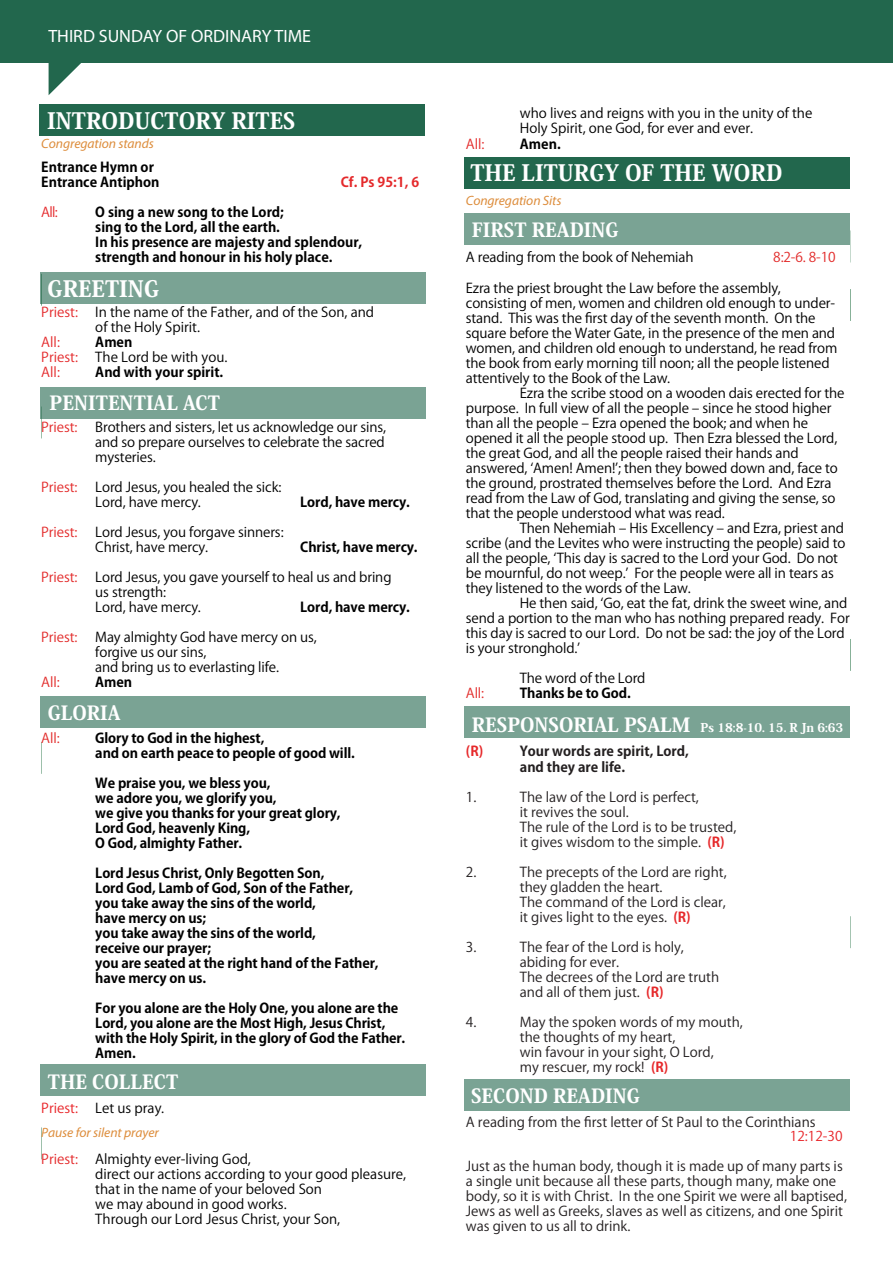
<style>
.page{position:relative;width:893px;height:1263px;background:#fff}
.page>*{position:absolute;margin:0;border:0;box-sizing:border-box;transform-origin:0 0}
.t1{font:800 22.35px "Koz Min Pro";color:#fff}
.t2{font:800 19.35px "Koz Min Pro";color:#fff}
.t3{font:17.85px "Myriad Pro";color:#fff}
.t4{font:13.5px/15px "Koz Go Pro";letter-spacing:-.01em;color:#000}
.t5{font:700 13.5px/15px "Koz Go Pro";letter-spacing:-.01em;color:#000}
.t6{font:13.5px/15px "Koz Go Pro";color:#231f20}
.t7{font:italic 13.5px "Myriad Pro";letter-spacing:-.005em;color:#dd8d3c}
.t8{font:700 13.5px/15.5px "Koz Go Pro";color:#231f20}
.t9{font:13.5px "Koz Go Pro";letter-spacing:-.01em;color:#e32a2a}
.t10{font:13.5px "Koz Go Pro";color:#e4292b}
.t11{font:13.5px "Koz Go Pro";letter-spacing:-.01em;color:#e22b2a}
.t12{font:700 13.5px "Koz Go Pro";color:#e4292b}
.t13{font:13.5px "Koz Go Pro";color:#e8262a}
.t14{font:13.5px "Koz Go Pro";color:#e92428}
.t15{font:13.5px "Koz Go Pro";color:#e5282b}
.t16{font:700 13.5px "Koz Go Pro";color:#e6282a}
.t17{font:800 12px "Koz Min Pro";color:#fff}
.s1{font-size:19.35px}
.s2{font-weight:700;color:#e6282a}
</style>
<div class="page">
<div style="left:0;top:0;width:893px;height:63px;background:#22674d"></div>
<svg style="left:49px;top:63px;width:32px;height:32px"></svg>
<div style="left:40px;top:104px;width:385px;height:32px;background:#22674d"></div>
<div style="left:41px;top:272px;width:385px;height:32px;background:#7aa394"></div>
<div style="left:41px;top:387px;width:385px;height:32px;background:#7aa394"></div>
<div style="left:464px;top:157px;width:386px;height:32px;background:#22674d"></div>
<div style="left:464px;top:213px;width:386px;height:32px;background:#7aa394"></div>
<div style="left:464px;top:706px;width:386px;height:32px;background:#7aa394"></div>
<div style="left:464px;top:1079px;width:386px;height:32px;background:#7aa394"></div>
<div style="left:41px;top:1064px;width:385px;height:32px;background:#7aa394"></div>
<div style="left:41px;top:696px;width:385px;height:32px;background:#7aa394"></div>
<h3 class="t3" style="left:48px;top:25px;width:264px">THIRD SUNDAY OF ORDINARY TIME</h3>
<h1 class="t1" style="left:47px;top:105px;width:250px">INTRODUCTORY RITES</h1>
<p class="t7" style="left:41px;top:135px;width:114px">Congregation stands</p>
<p class="t5" style="left:41px;top:160px;width:120px">Entrance Hymn or<br>Entrance Antiphon</p>
<p class="t12" style="left:341px;top:173px;width:80px">Cf. Ps 95:1, 6</p>
<p class="t15" style="left:41px;top:203px;width:18px">All:</p>
<p class="t5" style="left:95px;top:205px;width:268px">O sing a new song to the Lord;<br>sing to the Lord, all the earth.<br>In his presence are majesty and splendour, strength and honour in his holy place.</p>
<h1 class="t1" style="left:48px;top:272px;width:113px">GREETING</h1>
<p class="t10" style="left:41px;top:303px;width:38px">Priest:</p>
<p class="t4" style="left:95px;top:305px;width:280px">In the name of the Father, and of the Son, and of the Holy Spirit.</p>
<p class="t10" style="left:41px;top:333px;width:20px">All:</p>
<p class="t5" style="left:95px;top:335px;width:39px">Amen</p>
<p class="t10" style="left:41px;top:348px;width:38px">Priest:</p>
<p class="t4" style="left:95px;top:350px;width:134px">The Lord be with you.</p>
<p class="t10" style="left:41px;top:363px;width:20px">All:</p>
<p class="t5" style="left:95px;top:365px;width:129px">And with your spirit.</p>
<h2 class="t2" style="left:50px;top:389px;width:172px">PENITENTIAL ACT</h2>
<p class="t9" style="left:41px;top:419px;width:38px">Priest:</p>
<p class="t4" style="left:95px;top:420px;width:292px;text-align:justify">Brothers and sisters, let us acknowledge our sins, and so prepare ourselves to celebrate the sacred mysteries.</p>
<p class="t9" style="left:41px;top:479px;width:38px">Priest:</p>
<p class="t4" style="left:95px;top:480px;width:187px">Lord Jesus, you healed the sick:<br>Lord, have mercy.</p>
<p class="t5" style="left:300px;top:496px;width:111px">Lord, have mercy.</p>
<p class="t9" style="left:41px;top:524px;width:38px">Priest:</p>
<p class="t4" style="left:95px;top:525px;width:190px">Lord Jesus, you forgave sinners:<br>Christ, have mercy.</p>
<p class="t5" style="left:300px;top:541px;width:119px">Christ, have mercy.</p>
<p class="t9" style="left:41px;top:569px;width:38px">Priest:</p>
<p class="t4" style="left:95px;top:570px;width:298px">Lord Jesus, you gave yourself to heal us and bring us strength:<br>Lord, have mercy.</p>
<p class="t5" style="left:300px;top:601px;width:111px">Lord, have mercy.</p>
<p class="t11" style="left:41px;top:629px;width:38px">Priest:</p>
<p class="t4" style="left:95px;top:630px;width:223px">May almighty God have mercy on us, forgive us our sins,<br>and bring us to everlasting life.</p>
<p class="t11" style="left:41px;top:674px;width:20px">All:</p>
<p class="t5" style="left:95px;top:676px;width:38px">Amen</p>
<h2 class="t2" style="left:48px;top:699px;width:74px">GLORIA</h2>
<p class="t11" style="left:41px;top:729px;width:20px">All:</p>
<p class="t5" style="left:95px;top:731px;width:261px;line-height:15.5px">Glory to God in the highest,<br>and on earth peace to people of good will.</p>
<p class="t5" style="left:95px;top:776px;width:247px">We praise you, we bless you,<br>we adore you, we glorify you,<br>we give you thanks for your great glory,<br>Lord God, heavenly King,<br>O God, almighty Father.</p>
<p class="t5" style="left:95px;top:866px;width:285px">Lord Jesus Christ, Only Begotten Son,<br>Lord God, Lamb of God, Son of the Father, you take away the sins of the world,<br>have mercy on us;<br>you take away the sins of the world,<br>receive our prayer;<br>you are seated at the right hand of the Father, have mercy on us.</p>
<p class="t5" style="left:95px;top:1001px;width:311px">For you alone are the Holy One, you alone are the Lord, you alone are the Most High, Jesus Christ, with the Holy Spirit, in the glory of God the Father.<br>Amen.</p>
<h2 class="t2" style="left:48px;top:1067px;width:132px">THE COLLECT</h2>
<p class="t14" style="left:41px;top:1099px;width:38px">Priest:</p>
<p class="t4" style="left:95px;top:1100px;width:70px">Let us pray.</p>
<p class="t7" style="left:41px;top:1124px;width:119px">Pause for silent prayer</p>
<p class="t10" style="left:41px;top:1150px;width:38px">Priest:</p>
<p class="t4" style="left:95px;top:1151px;width:312px">Almighty ever-living God,<br>direct our actions according to your good pleasure, that in the name of your beloved Son<br>we may abound in good works.<br>Through our Lord Jesus Christ, your Son,</p>
<p class="t4" style="left:520px;top:105px;width:294px;line-height:15.5px">who lives and reigns with you in the unity of the<br>Holy Spirit, one God, for ever and ever.</p>
<p class="t9" style="left:466px;top:135px;width:20px">All:</p>
<p class="t5" style="left:520px;top:137px;width:42px">Amen.</p>
<h1 class="t1" style="left:470px;top:156px;width:313px">THE LITURGY OF THE WORD</h1>
<p class="t7" style="left:466px;top:193px;width:97px">Congregation Sits</p>
<h2 class="t2" style="left:472px;top:215px;width:148px">FIRST READING</h2>
<p class="t4" style="left:466px;top:250px;width:229px">A reading from the book of Nehemiah</p>
<p class="t11" style="left:773px;top:249px;width:64px">8:2-6. 8-10</p>
<p class="t4" style="left:466px;top:281px;width:373px">Ezra the priest brought the Law before the assembly, consisting of men, women and children old enough to under&shy;stand. This was the first day of the seventh month. On the square before the Water Gate, in the presence of the men and women, and children old enough to understand, he read from the book from early morning till noon; all the people listened attentively to the Book of the Law.</p>
<p class="t4" style="left:466px;top:386px;width:380px;text-indent:54px">Ezra the scribe stood on a wooden dais erected for the purpose. In full view of all the people ‒ since he stood higher than all the people ‒ Ezra opened the book; and when he opened it all the people stood up. Then Ezra blessed the Lord, the great God, and all the people raised their hands and answered, ʻAmen! Amen!ʼ; then they bowed down and, face to the ground, prostrated themselves before the Lord. And Ezra read from the Law of God, translating and giving the sense, so that the people understood what was read.</p>
<p class="t4" style="left:466px;top:521px;width:381px;text-indent:54px">Then Nehemiah ‒ His Excellency ‒ and Ezra, priest and scribe (and the Levites who were instructing the people) said to all the people, ʻThis day is sacred to the Lord your God. Do not be mournful, do not weep.ʼ For the people were all in tears as they listened to the words of the Law.</p>
<p class="t4" style="left:466px;top:596px;width:385px;text-indent:54px">He then said, ʻGo, eat the fat, drink the sweet wine, and send a portion to the man who has nothing prepared ready. For this day is sacred to our Lord. Do not be sad: the joy of the Lord is your stronghold.ʼ</p>
<p class="t4" style="left:520px;top:671px;width:127px">The word of the Lord</p>
<p class="t11" style="left:466px;top:684px;width:20px">All:</p>
<p class="t5" style="left:520px;top:686px;width:112px">Thanks be to God.</p>
<p class="t17" style="left:472px;top:718px;width:373px"><span class="s1">RESPONSORIAL PSALM</span> Ps 18:8-10. 15. R Jn 6:63</p>
<p class="t16" style="left:466px;top:742px;width:19px">(R)</p>
<p class="t8" style="left:520px;top:744px;width:171px">Your words are spirit, Lord, and they are life.</p>
<p class="t6" style="left:466px;top:789px;width:12px">1.</p>
<p class="t6" style="left:520px;top:789px;width:218px">The law of the Lord is perfect,<br>it revives the soul.<br>The rule of the Lord is to be trusted, it gives wisdom to the simple. <span class="s2">(R)</span></p>
<p class="t6" style="left:466px;top:864px;width:12px">2.</p>
<p class="t6" style="left:520px;top:864px;width:208px">The precepts of the Lord are right, they gladden the heart.<br>The command of the Lord is clear, it gives light to the eyes. <span class="s2">(R)</span></p>
<p class="t6" style="left:466px;top:939px;width:12px">3.</p>
<p class="t6" style="left:520px;top:939px;width:201px">The fear of the Lord is holy, abiding for ever.<br>The decrees of the Lord are truth and all of them just. <span class="s2">(R)</span></p>
<p class="t6" style="left:466px;top:1014px;width:12px">4.</p>
<p class="t6" style="left:520px;top:1014px;width:224px">May the spoken words of my mouth, the thoughts of my heart,<br>win favour in your sight, O Lord,<br>my rescuer, my rock! <span class="s2">(R)</span></p>
<h2 class="t2" style="left:471px;top:1081px;width:170px">SECOND READING</h2>
<p class="t6" style="left:466px;top:1115px;width:351px">A reading from the first letter of St Paul to the Corinthians</p>
<p class="t13" style="left:790px;top:1127px;width:54px">12:12-30</p>
<p class="t6" style="left:466px;top:1159px;width:383px">Just as the human body, though it is made up of many parts is a single unit because all these parts, though many, make one body, so it is with Christ. In the one Spirit we were all baptised, Jews as well as Greeks, slaves as well as citizens, and one Spirit was given to us all to drink.</p>
</div>
